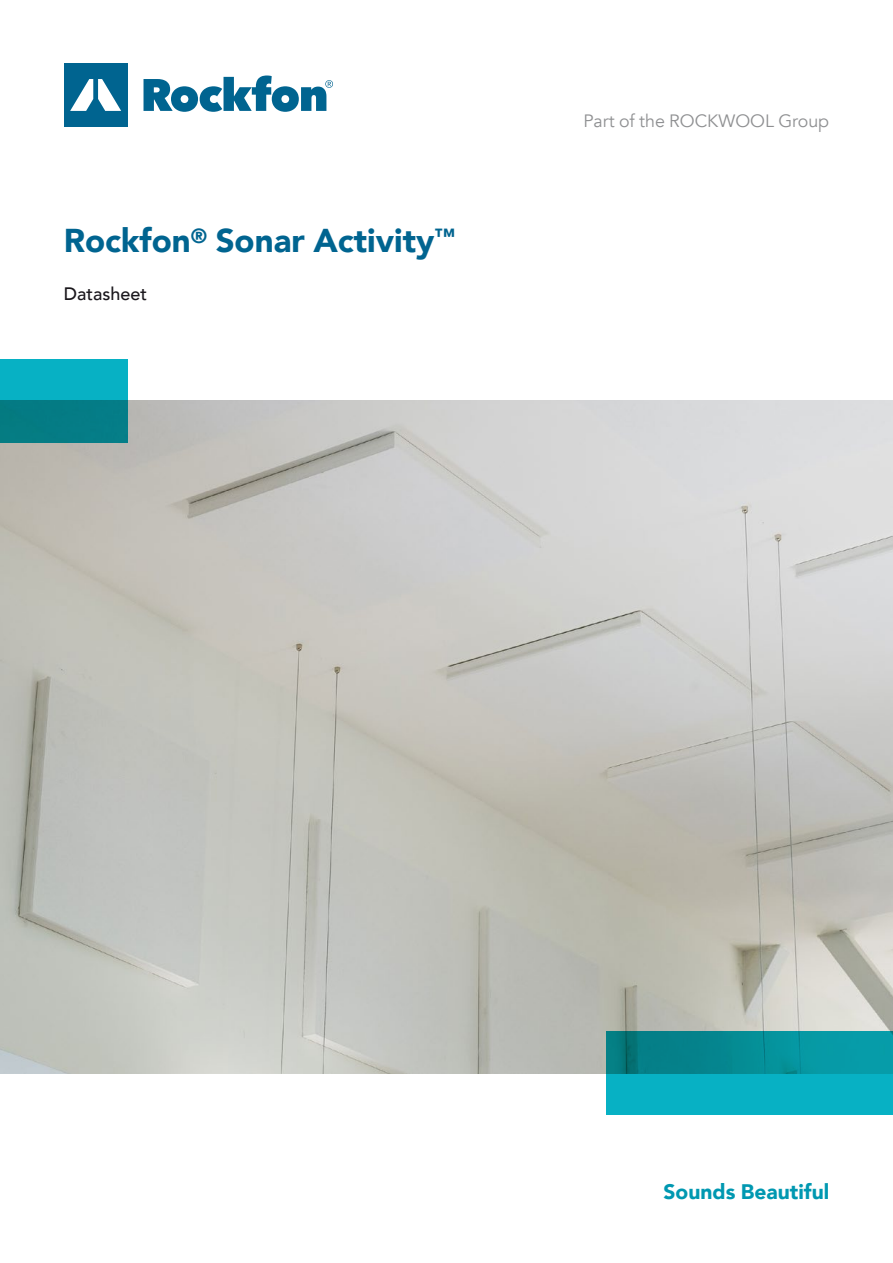
<style>
.page{position:relative;width:893px;height:1263px;background:#fff}
.page>*{position:absolute;margin:0;border:0;box-sizing:border-box;transform-origin:0 0}
.t1{font:900 33px "Avenir";color:#006490}
.t2{font:900 21px "Avenir";color:#0098b1}
.t3{font:500 18px "Avenir";color:#1a171c}
.t4{font:17.85px "Avenir";color:#8f9092}
</style>
<div class="page">
<img style="left:0;top:401px;width:893px;height:672px">
<svg style="left:144px;top:75px;width:189px;height:37px"></svg>
<div style="left:64px;top:63px;width:64px;height:64px;background:#006490"></div>
<svg style="left:70px;top:79px;width:51px;height:32px"></svg>
<svg style="left:0;top:359px;width:128px;height:83px;background:#0596a4"></svg>
<svg style="left:606px;top:1031px;width:287px;height:84px;background:#069eac"></svg>
<p class="t1" style="left:64px;top:212px;width:393px">Rockfon<sup>®</sup> Sonar Activity<sup>™</sup></p>
<p class="t3" style="left:64px;top:278px;width:85px">Datasheet</p>
<p class="t4" style="left:583px;top:110px;width:247px">Part of the ROCKWOOL Group</p>
<p class="t2" style="left:664px;top:1174px;width:167px">Sounds Beautiful</p>
</div>
